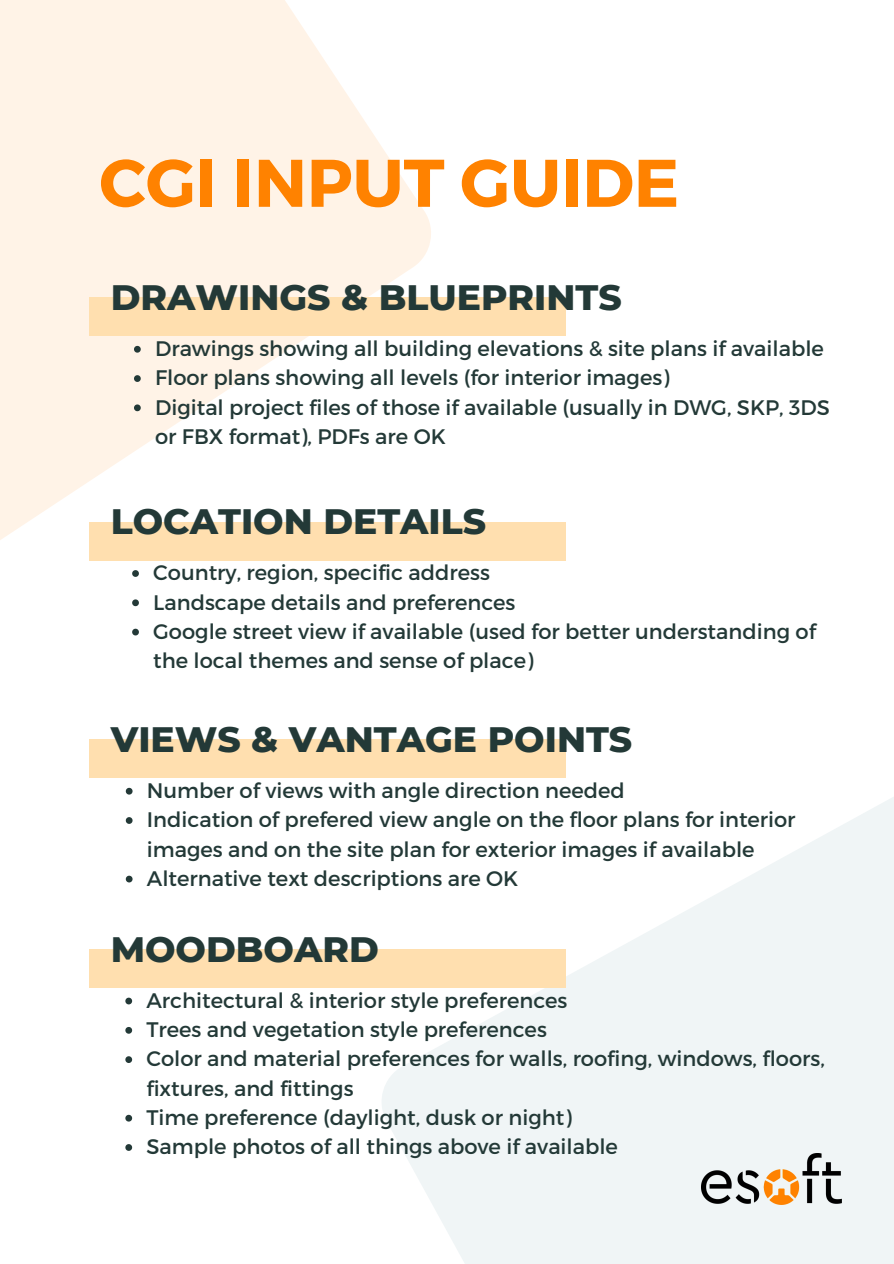
<style>
.page{position:relative;width:894px;height:1264px;background:#fff}
.page>*{position:absolute;margin:0;border:0;box-sizing:border-box;transform-origin:0 0}
.t1{font:700 67.2px "Montserrat";color:#ff8200}
.t2{font:800 36px "Montserrat";color:#233937}
.t3{font:21px/29.2px "Montserrat";color:#233937}
</style>
<div class="page">
<svg style="left:367px;top:797px;width:526px;height:466px;fill:#f0f5f6"></svg>
<svg style="left:0;top:0;width:446px;height:636px;fill:#fff3e7"></svg>
<div style="left:89px;top:298px;width:477px;height:38px;background:#ffdfaf"></div>
<svg style="left:132px;top:570px;width:7px;height:7px"></svg>
<svg style="left:132px;top:599px;width:7px;height:7px"></svg>
<svg style="left:132px;top:628px;width:7px;height:7px"></svg>
<div style="left:89px;top:522px;width:477px;height:38px;background:#ffdfaf"></div>
<svg style="left:125px;top:997px;width:7px;height:7px"></svg>
<svg style="left:125px;top:1027px;width:7px;height:6px"></svg>
<svg style="left:125px;top:1056px;width:7px;height:6px"></svg>
<svg style="left:125px;top:1114px;width:7px;height:7px"></svg>
<svg style="left:125px;top:1144px;width:7px;height:6px"></svg>
<div style="left:89px;top:949px;width:477px;height:38px;background:#ffdfaf"></div>
<svg style="left:126px;top:787px;width:6px;height:7px"></svg>
<svg style="left:126px;top:817px;width:6px;height:6px"></svg>
<svg style="left:126px;top:875px;width:6px;height:7px"></svg>
<div style="left:89px;top:739px;width:477px;height:39px;background:#ffdfaf"></div>
<img style="left:701px;top:1153px;width:140px;height:51px">
<svg style="left:134px;top:346px;width:7px;height:6px"></svg>
<svg style="left:134px;top:375px;width:7px;height:7px"></svg>
<svg style="left:134px;top:404px;width:7px;height:7px"></svg>
<p class="t1" style="left:99px;top:139px;width:581px">CGI INPUT GUIDE</p>
<p class="t2" style="left:111px;top:275px;width:512px">DRAWINGS &amp; BLUEPRINTS</p>
<p class="t3" style="left:155px;top:333px;width:670px">Drawings showing all building elevations &amp; site plans if available</p>
<p class="t3" style="left:155px;top:362px;width:516px">Floor plans showing all levels (for interior images)</p>
<p class="t3" style="left:155px;top:391px;width:676px">Digital project files of those if available (usually in DWG, SKP, 3DS or FBX format), PDFs are OK</p>
<p class="t2" style="left:111px;top:499px;width:377px">LOCATION DETAILS</p>
<p class="t3" style="left:153px;top:557px;width:338px">Country, region, specific address</p>
<p class="t3" style="left:153px;top:586px;width:363px">Landscape details and preferences</p>
<p class="t3" style="left:153px;top:615px;width:664px">Google street view if available (used for better understanding of the local themes and sense of place)</p>
<p class="t2" style="left:111px;top:717px;width:523px">VIEWS &amp; VANTAGE POINTS</p>
<p class="t3" style="left:147px;top:774px;width:479px">Number of views with angle direction needed</p>
<p class="t3" style="left:147px;top:804px;width:650px">Indication of prefered view angle on the floor plans for interior images and on the site plan for exterior images if available</p>
<p class="t3" style="left:147px;top:862px;width:373px">Alternative text descriptions are OK</p>
<p class="t2" style="left:111px;top:927px;width:270px">MOODBOARD</p>
<p class="t3" style="left:146px;top:984px;width:422px">Architectural &amp; interior style preferences</p>
<p class="t3" style="left:146px;top:1013px;width:402px">Trees and vegetation style preferences</p>
<p class="t3" style="left:146px;top:1043px;width:679px">Color and material preferences for walls, roofing, windows, floors, fixtures, and fittings</p>
<p class="t3" style="left:146px;top:1101px;width:426px">Time preference (daylight, dusk or night)</p>
<p class="t3" style="left:146px;top:1131px;width:473px">Sample photos of all things above if available</p>
</div>
